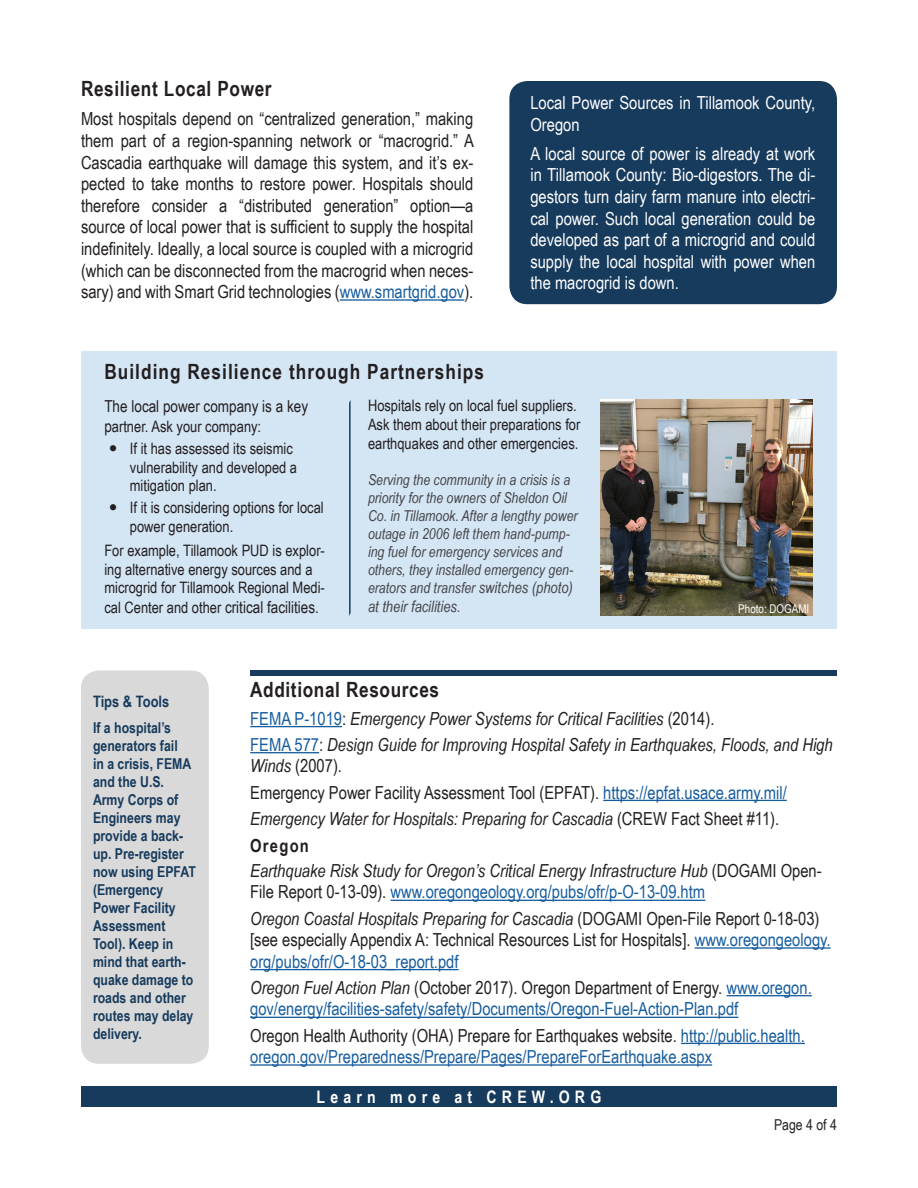
<style>
.page{position:relative;width:918px;height:1188px;background:#fff}
.page>*{position:absolute;margin:0;border:0;box-sizing:border-box;transform-origin:0 0}
.Story_Heading{font:700 21px "Arial Narrow";letter-spacing:.04em;color:#231f20}
.Story_text{font:18px/21.6px "Arial Narrow";color:#231f20;text-align:justify}
.Story_text-2{font:italic 18px/21.6px "Arial Narrow";color:#231f20}
.Story_text-3{font:18px/21.6px "Arial Narrow";color:#175d9e}
.Story_text-4{font:18px/21.6px "Arial Narrow";color:#fff}
.Story_text-5{font:700 18px "Arial Narrow";letter-spacing:.07em;color:#231f20}
.t1{font:700 17.25px "Arial Narrow";letter-spacing:.3em;color:#fff}
.t2{font:16.5px "Arial Narrow";color:#231f20}
.t3{font:15.75px/18.9px "Arial Narrow";color:#231f20}
.t4{font:italic 15.75px "Arial Narrow";color:#454549}
.Did_you_know{font:700 15.75px "Arial Narrow";color:#173b5d}
.Did_you_know-2{font:700 15px/18px "Arial Narrow";color:#173b5d}
.t5{font:italic 15px/18.1px "Arial Narrow";color:#454549}
.t6{font:15px "Arial Narrow";color:#231f20}
.photo_credit{font:12px "Arial Narrow";color:#fff}
.s1{color:#175d9e}
.s2{font-size:16.5px}
.s3{font-size:15.75px}
.s4{font-style:normal;color:#175d9e}
.s5{font-style:normal}
.s6{font-style:italic}
.s7{font-style:italic;color:#231f20}
.s8{color:#231f20}
</style>
<div class="page">
<div style="left:81px;top:351px;width:756px;height:277px;background:#d4e5f4"></div>
<div style="left:250px;top:670px;width:587px;height:6px;background:#173b5d"></div>
<img style="left:601px;top:400px;width:212px;height:216px">
<svg style="left:349px;top:400px;width:2px;height:216px"></svg>
<hr style="left:340px;top:299px;width:124px;height:2px;background:#175d9e">
<div style="left:509px;top:81px;width:328px;height:223px;background:#173b5d;border-radius:18px"></div>
<div style="left:81px;top:670px;width:128px;height:394px;background:#d9d9d9;border-radius:18px"></div>
<hr style="left:250px;top:726px;width:92px;height:1px;background:#175d9e">
<hr style="left:250px;top:752px;width:69px;height:1px;background:#175d9e">
<hr style="left:603px;top:800px;width:184px;height:1px;background:#175d9e">
<hr style="left:390px;top:900px;width:315px;height:1px;background:#175d9e">
<hr style="left:695px;top:947px;width:136px;height:2px;background:#175d9e">
<hr style="left:250px;top:969px;width:209px;height:1px;background:#175d9e">
<hr style="left:727px;top:995px;width:85px;height:1px;background:#175d9e">
<hr style="left:250px;top:1017px;width:488px;height:1px;background:#175d9e">
<hr style="left:681px;top:1043px;width:124px;height:1px;background:#175d9e">
<hr style="left:250px;top:1064px;width:462px;height:2px;background:#175d9e">
<div style="left:81px;top:1086px;width:756px;height:21px;background:#173b5d"></div>
<p class="Story_Heading" style="left:81px;top:73px;width:192px">Resilient Local Power</p>
<p class="Story_text" style="left:81px;top:107px;width:395px">Most hospitals depend on “centralized generation,” making them part of a region-spanning network or “macrogrid.” A Cascadia earthquake will damage this system, and it’s ex&shy;pected to take months to restore power. Hospitals should therefore consider a “distributed generation” option—a source of local power that is sufficient to supply the hospital indefinitely. Ideally, a local source is coupled with a microgrid (which can be disconnected from the macrogrid when neces&shy;sary) and with Smart Grid technologies (<span class="s1">www.smartgrid.gov</span>).</p>
<p class="Story_Heading" style="left:104px;top:356px;width:381px">Building Resilience through Partnerships</p>
<p class="Story_text-4" style="left:530px;top:91px;width:286px">Local Power Sources in Tillamook County,<br>Oregon</p>
<p class="Story_text-4" style="left:530px;top:142px;width:287px;text-align:justify">A local source of power is already at work in Tillamook County: Bio-digestors. The di&shy;gestors turn dairy farm manure into electri&shy;cal power. Such local generation could be developed as part of a microgrid and could supply the local hospital with power when the macrogrid is down.</p>
<p class="t2" style="left:104px;top:394px;width:205px">The local power company is a key</p>
<p class="t3" style="left:104px;top:416px;width:158px"><span class="s2">p</span>artner. Ask your company:</p>
<p class="t3" style="left:130px;top:438px;width:169px">If it has assessed its seismic vulnerability and developed a mitigation plan.</p>
<p class="t3" style="left:130px;top:498px;width:195px">If it is considering options for local power generation.</p>
<p class="t3" style="left:104px;top:540px;width:222px">For example, Tillamook PUD is explor&shy;ing alternative energy sources and a microgrid for Tillamook Regional Medi-</p>
<p class="t2" style="left:104px;top:595px;width:216px"><span class="s3">cal Center and other</span> critical facilities.</p>
<p class="t3" style="left:368px;top:395px;width:214px">Hospitals rely on local fuel suppliers.<br>Ask them about their preparations for earthquakes and other emergencies.</p>
<p class="t5" style="left:368px;top:470px;width:211px">Serving the community in a crisis is a priority for the owners of Sheldon Oil Co. in Tillamook. After a lengthy power outage in 2006 left them hand-pump&shy;ing fuel for emergency services and others, they installed emergency gen&shy;erators and transfer <span class="s3">switches (photo)</span></p>
<p class="t4" style="left:368px;top:596px;width:94px">at their facilities.</p>
<p class="photo_credit" style="left:738px;top:600px;width:73px">Photo: DOGAMI</p>
<p class="Did_you_know" style="left:93px;top:690px;width:78px">Tips &amp; Tools</p>
<p class="Did_you_know-2" style="left:93px;top:718px;width:104px">If a hospital’s generators fail<br>in a crisis, FEMA and the U.S.<br>Army Corps of<br>Engineers may provide a back&shy;up. Pre-register now using EPFAT (Emergency<br>Power Facility<br>Assessment<br>Tool). Keep in mind that earth&shy;quake damage to roads and other routes may delay delivery.</p>
<p class="Story_Heading" style="left:250px;top:674px;width:191px">Additional Resources</p>
<p class="Story_text-2" style="left:250px;top:707px;width:466px"><span class="s4">FEMA P-1019</span><span class="s5">:</span> Emergency Power Systems for Critical Facilities <span class="s5">(2014).</span></p>
<p class="Story_text-2" style="left:250px;top:733px;width:584px"><span class="s4">FEMA 577</span><span class="s5">:</span> Design Guide for Improving Hospital Safety in Earthquakes, Floods, and High<br>Winds <span class="s5">(2007).</span></p>
<p class="Story_text" style="left:250px;top:781px;width:538px">Emergency Power Facility Assessment Tool (EPFAT). <span class="s1">https://epfat.usace.army.mil/</span></p>
<p class="Story_text-2" style="left:250px;top:807px;width:531px">Emergency Water for Hospitals: Preparing for Cascadia <span class="s5">(CREW Fact Sheet #11).</span></p>
<p class="Story_text-5" style="left:250px;top:832px;width:60px">Oregon</p>
<p class="Story_text-2" style="left:250px;top:859px;width:573px">Earthquake Risk Study for Oregon’s Critical Energy Infrastructure Hub <span class="s5">(DOGAMI Open-<br>File Report 0-13-09).</span> <span class="s4">www.oregongeology.org/pubs/ofr/p-O-13-09.htm</span></p>
<p class="Story_text" style="left:250px;top:907px;width:582px;text-align:left"><span class="s6">Oregon Coastal Hospitals Preparing for Cascadia</span> (DOGAMI Open-File Report 0-18-03) [see especially Appendix A: Technical Resources List for Hospitals]. <span class="s1">www.oregongeology. org/pubs/ofr/O-18-03_report.pdf</span></p>
<p class="Story_text-3" style="left:250px;top:976px;width:563px"><span class="s7">Oregon Fuel Action Plan</span> <span class="s8">(October 2017). Oregon Department of Energy.</span> www.oregon. gov/energy/facilities-safety/safety/Documents/Oregon-Fuel-Action-Plan.pdf</p>
<p class="Story_text-3" style="left:250px;top:1024px;width:556px"><span class="s8">Oregon Health Authority (OHA) Prepare for Earthquakes website.</span> http://public.health. oregon.gov/Preparedness/Prepare/Pages/PrepareForEarthquake.aspx</p>
<p class="t1" style="left:317px;top:1084px;width:286px">Learn more at CREW.ORG</p>
<p class="t6" style="left:774px;top:1113px;width:64px">Page 4 of 4</p>
</div>
